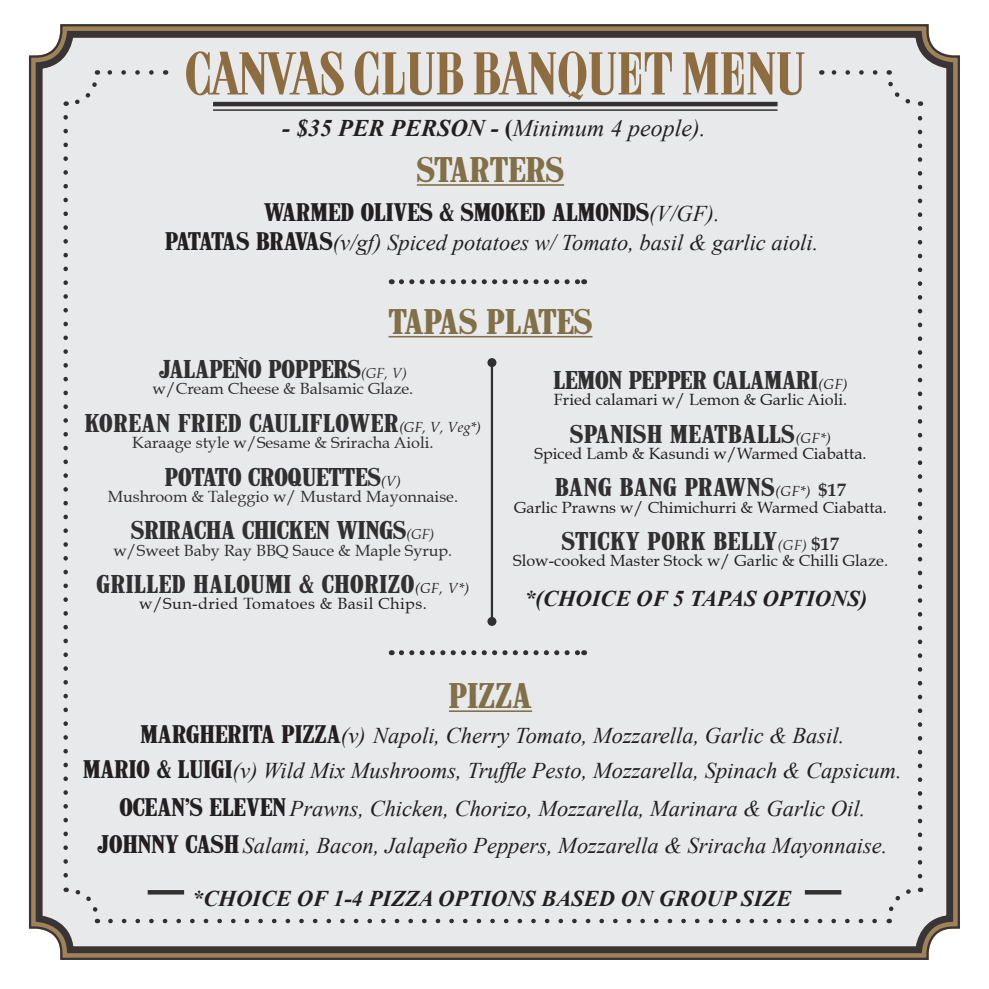
<style>
.page{position:relative;width:989px;height:989px;background:#fff}
.page>*{position:absolute;margin:0;border:0;box-sizing:border-box;transform-origin:0 0}
.t1{font:58.05px "ARB08 Extreme Roman AUG 32 CAS Normal";color:#8d6d3f}
.t2{font:31.5px "Castle Press No 1";color:#816f47}
.t3{font:italic 23.85px "Times New Roman";color:#231f20}
.t4{font:22.72px "Castle Press No 1";letter-spacing:.025em;color:#312f30}
.t5{font:22.72px "Castle Press No 1";letter-spacing:-.005em;color:#312f30}
.t6{font:italic 22.5px "Times New Roman";color:#231f20}
.t7{font:italic 700 22.5px "Times New Roman";color:#231f20}
.t8{font:22.5px "Castle Press No 1";color:#231f20}
.t9{font:16.2px "Book Antiqua";color:#231f20}
.t10{font:16.2px "Book Antiqua";color:#312f30}
.t11{font:16.2px "Book Antiqua";letter-spacing:.025em;color:#231f20}
.s1{font-weight:700}
.s2{font-weight:700;font-style:normal}
.s3{font-family:"Times New Roman";font-style:italic}
.s4{font-family:"Castle Press No 1";font-style:normal}
.s5{font-family:"Book Antiqua";font-style:italic;font-size:14.62px}
.s6{font-family:"Book Antiqua";font-style:italic;font-size:14.62px;color:#231f20}
.s7{font-family:"Book Antiqua";font-weight:700;font-size:17.78px}
</style>
<div class="page">
<div style="left:28px;top:24px;width:932px;height:936px;background:#e8e9eb"></div>
<div style="left:36px;top:31px;width:917px;height:922px;border:7px solid #231f20;border-radius:31px"></div>
<svg style="left:828px;top:70px;width:47px;height:5px"></svg>
<div style="left:66px;top:70px;width:85px;height:38px;background:#e8e9eb"></div>
<div style="left:63px;top:117px;width:39px;height:806px;background:#e8e9eb"></div>
<div style="left:110px;top:885px;width:811px;height:38px;background:#e8e9eb"></div>
<div style="left:884px;top:70px;width:38px;height:806px;background:#e8e9eb"></div>
<hr style="left:449px;top:710px;width:83px;height:2px;background:#816f47">
<svg style="left:401px;top:279px;width:183px;height:5px"></svg>
<svg style="left:401px;top:650px;width:183px;height:5px"></svg>
<hr style="left:148px;top:890px;width:36px;height:4px;background:#312f30">
<hr style="left:805px;top:890px;width:36px;height:4px;background:#312f30">
<hr style="left:417px;top:184px;width:147px;height:2px;background:#816f47">
<hr style="left:491px;top:362px;width:2px;height:259px;background:#312f30">
<div style="left:487px;top:617px;width:9px;height:9px;background:#312f30;border-radius:50%"></div>
<div style="left:487px;top:358px;width:9px;height:9px;background:#312f30;border-radius:50%"></div>
<hr style="left:388px;top:336px;width:204px;height:1px;background:#816f47">
<hr style="left:213px;top:102px;width:564px;height:4px;background:#312f30">
<hr style="left:213px;top:109px;width:564px;height:2px;background:#312f30">
<p class="t1" style="left:185px;top:46px;width:622px">CANVAS CLUB BANQUET MENU</p>
<p class="t3" style="left:282px;top:112px;width:425px"><span class="s1">- $35 PER PERSON -</span> <span class="s2">(</span>Minimum 4 people).</p>
<p class="t2" style="left:417px;top:151px;width:149px">STARTERS</p>
<p class="t8" style="left:264px;top:199px;width:457px">WARMED OLIVES &amp; SMOKED ALMONDS<span class="s3">(V/GF).</span></p>
<p class="t6" style="left:165px;top:227px;width:654px"><span class="s4">PATATAS BRAVAS</span>(v/gf) Spiced potatoes w/ Tomato, basil &amp; garlic aioli.</p>
<p class="t2" style="left:388px;top:303px;width:205px">TAPAS PLATES</p>
<p class="t5" style="left:159px;top:356px;width:249px">JALAPEÑO POPPERS<span class="s5">(GF, V)</span></p>
<p class="t10" style="left:152px;top:379px;width:262px">w/Cream Cheese &amp; Balsamic Glaze.</p>
<p class="t4" style="left:85px;top:410px;width:398px">KOREAN FRIED CAULIFLOWER<span class="s6">(GF, V, Veg*)</span></p>
<p class="t10" style="left:132px;top:432px;width:303px">Karaage style w/Sesame &amp; Sriracha Aioli.</p>
<p class="t5" style="left:165px;top:463px;width:238px">POTATO CROQUETTES<span class="s6">(V)</span></p>
<p class="t10" style="left:108px;top:486px;width:352px">Mushroom &amp; Taleggio w/ Mustard Mayonnaise.</p>
<p class="t5" style="left:131px;top:517px;width:305px">SRIRACHA CHICKEN WINGS<span class="s5">(GF)</span></p>
<p class="t10" style="left:113px;top:540px;width:340px">w/Sweet Baby Ray BBQ Sauce &amp; Maple Syrup.</p>
<p class="t4" style="left:96px;top:571px;width:374px">GRILLED HALOUMI &amp; CHORIZO<span class="s6">(GF, V*)</span></p>
<p class="t11" style="left:139px;top:594px;width:289px">w/Sun-dried Tomatoes &amp; Basil Chips.</p>
<p class="t5" style="left:553px;top:367px;width:296px">LEMON PEPPER CALAMARI<span class="s6">(GF)</span></p>
<p class="t9" style="left:554px;top:389px;width:295px">Fried calamari w/ Lemon &amp; Garlic Aioli.</p>
<p class="t4" style="left:570px;top:420px;width:262px">SPANISH MEATBALLS<span class="s6">(GF*)</span></p>
<p class="t9" style="left:534px;top:443px;width:334px">Spiced Lamb &amp; Kasundi w/Warmed Ciabatta.</p>
<p class="t4" style="left:555px;top:474px;width:292px">BANG BANG PRAWNS<span class="s6">(GF*)</span> <span class="s7">$17</span></p>
<p class="t9" style="left:514px;top:497px;width:374px">Garlic Prawns w/ Chimichurri &amp; Warmed Ciabatta.</p>
<p class="t4" style="left:562px;top:528px;width:279px">STICKY PORK BELLY<span class="s5">(GF)</span> <span class="s7">$17</span></p>
<p class="t9" style="left:513px;top:551px;width:376px">Slow-cooked Master Stock w/ Garlic &amp; Chilli Glaze.</p>
<p class="t7" style="left:524px;top:582px;width:344px">*(CHOICE OF 5 TAPAS OPTIONS)</p>
<p class="t2" style="left:449px;top:677px;width:85px">PIZZA</p>
<p class="t6" style="left:140px;top:719px;width:705px"><span class="s4">MARGHERITA PIZZA</span>(v) Napoli, Cherry Tomato, Mozzarella, Garlic &amp; Basil.</p>
<p class="t6" style="left:83px;top:755px;width:820px"><span class="s4">MARIO &amp; LUIGI</span>(v) Wild Mix Mushrooms, Truffle Pesto, Mozzarella, Spinach &amp; Capsicum.</p>
<p class="t6" style="left:119px;top:792px;width:747px"><span class="s4">OCEAN’S ELEVEN</span> Prawns, Chicken, Chorizo, Mozzarella, Marinara &amp; Garlic Oil.</p>
<p class="t6" style="left:97px;top:830px;width:792px"><span class="s4">JOHNNY CASH</span>Salami, Bacon, Jalapeño Peppers, Mozzarella &amp; Sriracha Mayonnaise.</p>
<p class="t7" style="left:192px;top:882px;width:600px">*CHOICE OF 1-4 PIZZA OPTIONS BASED ON GROUP SIZE</p>
</div>
